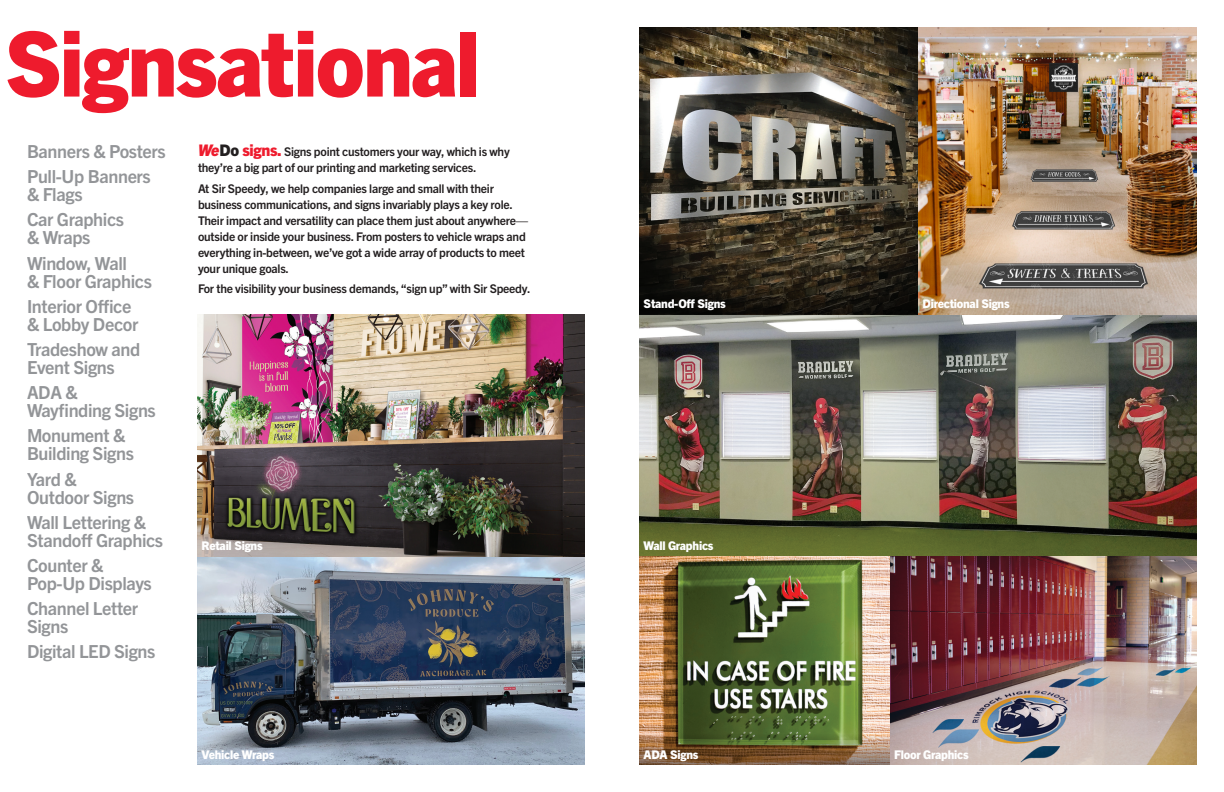
<style>
.page{position:relative;width:1224px;height:792px;background:#fff}
.page>*{position:absolute;margin:0;border:0;box-sizing:border-box;transform-origin:0 0}
.SubHead{font:800 90px "Trade Gothic Next LT Pro";letter-spacing:-.02em;color:#ee1b2d}
.t1{font:700 18px/25.2px "Trade Gothic Next LT Pro";letter-spacing:-.02em;color:#939598}
.Body_Copy{font:700 12px/16px "Trade Gothic Next LT Pro";letter-spacing:-.02em;color:#231f20}
.t2{font:800 12px "Trade Gothic Next LT Pro";letter-spacing:-.02em;color:#fff}
.s1{font-weight:800;font-style:italic;font-size:16px;color:#ee1b2d}
.s2{font-weight:800;font-size:16px}
.s3{font-weight:800;font-size:16px;color:#ee1b2d}
</style>
<div class="page">
<img style="left:639px;top:314px;width:558px;height:243px">
<svg style="left:639px;top:27px;width:279px;height:255px"></svg>
<img style="left:890px;top:557px;width:307px;height:208px">
<img style="left:918px;top:27px;width:279px;height:287px">
<img style="left:197px;top:557px;width:388px;height:208px">
<img style="left:639px;top:557px;width:251px;height:176px">
<img style="left:197px;top:314px;width:388px;height:243px">
<svg style="left:639px;top:282px;width:279px;height:32px"></svg>
<img style="left:639px;top:733px;width:251px;height:32px">
<p class="SubHead" style="left:5px;top:1px;width:477px">Signsational</p>
<p class="Body_Copy" style="left:198px;top:143px;width:313px"><span class="s1">We</span><span class="s2">Do</span> <span class="s3">signs.</span> Signs point customers your way, which is why they’re a big part of our printing and marketing services.</p>
<p class="Body_Copy" style="left:198px;top:180px;width:332px">At Sir Speedy, we help companies large and small with their business communications, and signs invariably plays a key role.<br>Their impact and versatility can place them just about anywhere— outside or inside your business. From posters to vehicle wraps and everything in-between, we’ve got a wide array of products to meet your unique goals.</p>
<p class="Body_Copy" style="left:198px;top:280px;width:334px">For the visibility your business demands, “sign up” with Sir Speedy.</p>
<h2 class="t1" style="left:27px;top:138px;width:140px">Banners &amp; Posters<br>Pull-Up Banners</h2>
<h2 class="t1" style="left:27px;top:181px;width:99px">&amp; Flags<br>Car Graphics</h2>
<h2 class="t1" style="left:27px;top:224px;width:102px">&amp; Wraps<br>Window, Wall</h2>
<h2 class="t1" style="left:27px;top:267px;width:126px">&amp; Floor Graphics<br>Interior Office</h2>
<h2 class="t1" style="left:27px;top:310px;width:115px">&amp; Lobby Decor<br>Tradeshow and</h2>
<h2 class="t1" style="left:27px;top:354px;width:89px">Event Signs<br>ADA &amp;</h2>
<h2 class="t1" style="left:27px;top:397px;width:130px">Wayfinding Signs<br>Monument &amp;</h2>
<h2 class="t1" style="left:27px;top:440px;width:108px">Building Signs<br>Yard &amp;</h2>
<h2 class="t1" style="left:27px;top:483px;width:121px">Outdoor Signs<br>Wall Lettering &amp;</h2>
<h2 class="t1" style="left:27px;top:526px;width:138px">Standoff Graphics<br>Counter &amp;</h2>
<h2 class="t1" style="left:27px;top:570px;width:126px">Pop-Up Displays<br>Channel Letter</h2>
<h2 class="t1" style="left:27px;top:613px;width:130px">Signs<br>Digital LED Signs</h2>
<p class="t2" style="left:644px;top:295px;width:84px">Stand-Off Signs</p>
<p class="t2" style="left:922px;top:295px;width:89px">Directional Signs</p>
<p class="t2" style="left:202px;top:537px;width:63px">Retail Signs</p>
<p class="t2" style="left:644px;top:537px;width:71px">Wall Graphics</p>
<p class="t2" style="left:202px;top:746px;width:74px">Vehicle Wraps</p>
<p class="t2" style="left:894px;top:746px;width:76px">Floor Graphics</p>
<p class="t2" style="left:644px;top:746px;width:56px">ADA Signs</p>
</div>
